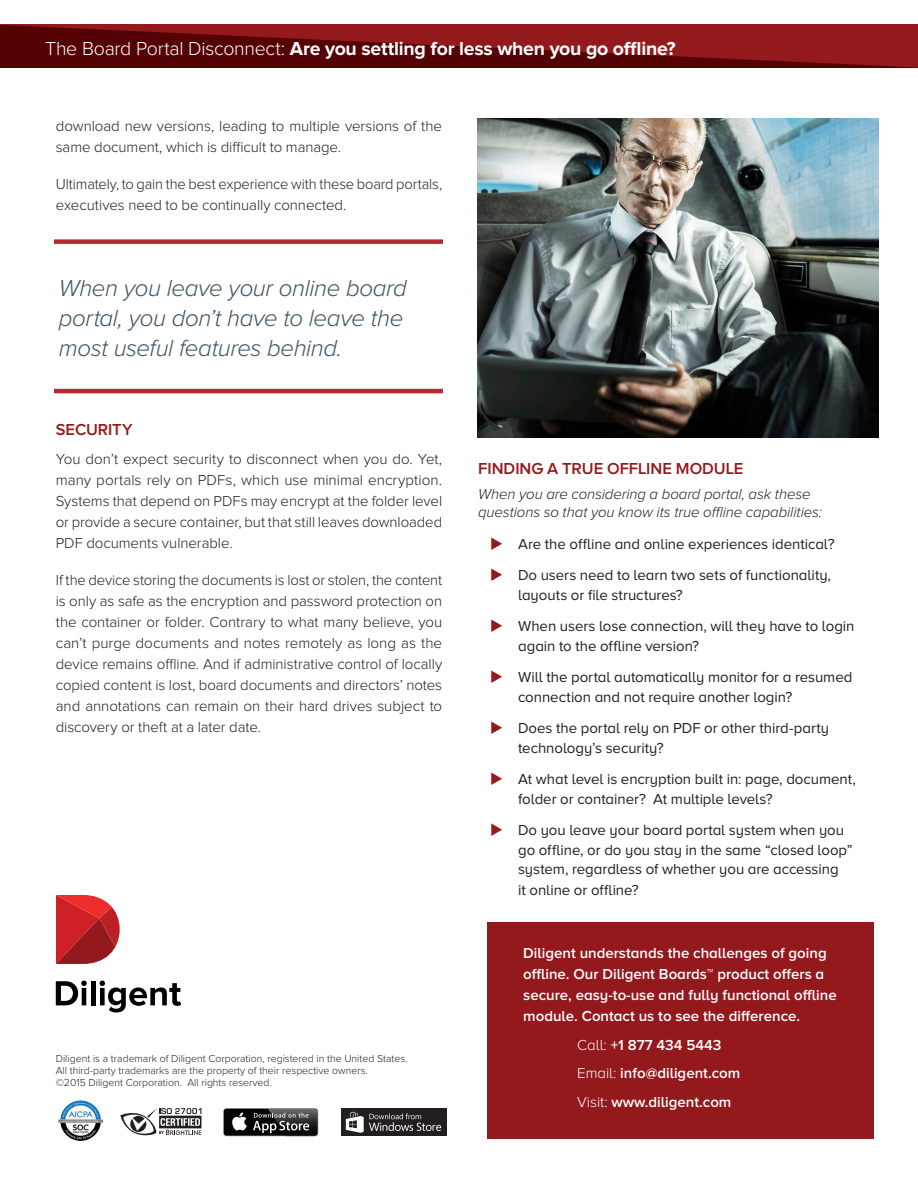
<style>
.page{position:relative;width:918px;height:1188px;background:#fff}
.page>*{position:absolute;margin:0;border:0;box-sizing:border-box;transform-origin:0 0}
.t1{font:italic 300 24px/30px "Proxima Nova";letter-spacing:-.02em;color:#3e5364}
.t2{font:700 19.5px "Proxima Nova";letter-spacing:-.015em;color:#fff}
.t3{font:600 16.5px "Proxima Nova A";color:#93191d}
.t4{font:300 15px/21px "Proxima Nova";letter-spacing:-.005em;color:#231f20}
.t5{font:15px/19.5px "Proxima Nova A";letter-spacing:-.005em;color:#231f20}
.t6{font:600 15px/21px "Proxima Nova A";color:#fff}
.t7{font:italic 300 15px/18px "Proxima Nova";letter-spacing:-.01em;color:#231f20}
.t8{font:300 10.5px/12px "Proxima Nova";color:#231f20}
.s1{font-weight:300}
.s2{color:#93191d}
</style>
<div class="page">
<div style="left:487px;top:922px;width:387px;height:216px;background:#93191d"></div>
<div style="left:223px;top:1108px;width:95px;height:28px;background:#717170;border-radius:3px"></div>
<div style="left:224px;top:1109px;width:94px;height:27px;background:#040503;border-radius:3px"></div>
<svg style="left:232px;top:1112px;width:15px;height:18px"></svg>
<img style="left:268px;top:1108px;width:49px;height:1px">
<img style="left:268px;top:1109px;width:50px;height:27px">
<svg style="left:253px;top:1113px;width:56px;height:20px"></svg>
<svg style="left:120px;top:1108px;width:81px;height:27px"></svg>
<div style="left:341px;top:1109px;width:106px;height:27px;background:#231f20"></div>
<svg style="left:346px;top:1111px;width:95px;height:22px"></svg>
<img style="left:58px;top:1100px;width:45px;height:41px">
<svg style="left:0;top:25px;width:918px;height:43px;background:#720d0f"></svg>
<svg style="left:56px;top:981px;width:31px;height:24px"></svg>
<hr style="left:91px;top:981px;width:4px;height:24px;background:#000">
<svg style="left:100px;top:981px;width:81px;height:32px"></svg>
<svg style="left:56px;top:895px;width:64px;height:69px;background:#c53b3f"></svg>
<div style="left:54px;top:239px;width:389px;height:5px;background:#b6282d"></div>
<hr style="left:54px;top:389px;width:389px;height:4px;background:#b6282d">
<img style="left:477px;top:119px;width:401px;height:318px">
<p class="t2" style="left:45px;top:37px;width:632px"><span class="s1">The Board Portal Disconnect:</span> Are you settling for less when you go offline?</p>
<p class="t4" style="left:56px;top:115px;width:388px">download new versions, leading to multiple versions of the same document, which is difficult to manage.</p>
<p class="t4" style="left:56px;top:174px;width:388px">Ultimately, to gain the best experience with these board portals, executives need to be continually connected.</p>
<p class="t1" style="left:59px;top:274px;width:350px">When you leave your online board portal, you don’t have to leave the most useful features behind.</p>
<p class="t3" style="left:56px;top:420px;width:78px">SECURITY</p>
<p class="t4" style="left:56px;top:448px;width:388px;text-align:justify">You don’t expect security to disconnect when you do. Yet, many portals rely on PDFs, which use minimal encryption.<br>Systems that depend on PDFs may encrypt at the folder level or provide a secure container, but that still leaves downloaded PDF documents vulnerable.</p>
<p class="t4" style="left:56px;top:570px;width:388px;text-align:justify">If the device storing the documents is lost or stolen, the content is only as safe as the encryption and password protection on the container or folder. Contrary to what many believe, you can’t purge documents and notes remotely as long as the device remains offline. And if administrative control of locally copied content is lost, board documents and directors’ notes and annotations can remain on their hard drives subject to discovery or theft at a later date.</p>
<p class="t8" style="left:56px;top:1053px;width:353px">Diligent is a trademark of Diligent Corporation, registered in the United States.<br>All third-party trademarks are the property of their respective owners.<br>©2015 Diligent Corporation. All rights reserved.</p>
<p class="t3" style="left:478px;top:459px;width:267px">FINDING A TRUE OFFLINE MODULE</p>
<p class="t7" style="left:478px;top:486px;width:345px">When you are considering a board portal, ask these questions so that you know its true offline capabilities:</p>
<p class="t5" style="left:490px;top:534px;width:346px"><span class="s2">◆</span> Are the offline and online experiences identical?</p>
<p class="t5" style="left:518px;top:565px;width:314px;text-indent:-28px"><span class="s2">◆</span> Do users need to learn two sets of functionality, layouts or file structures?</p>
<p class="t5" style="left:518px;top:616px;width:338px;text-indent:-28px"><span class="s2">◆</span> When users lose connection, will they have to login again to the offline version?</p>
<p class="t5" style="left:518px;top:667px;width:336px;text-indent:-28px"><span class="s2">◆</span> Will the portal automatically monitor for a resumed connection and not require another login?</p>
<p class="t5" style="left:518px;top:718px;width:312px;text-indent:-28px"><span class="s2">◆</span> Does the portal rely on PDF or other third-party technology’s security?</p>
<p class="t5" style="left:518px;top:769px;width:339px;text-indent:-28px"><span class="s2">◆</span> At what level is encryption built in: page, document, folder or container? At multiple levels?</p>
<p class="t5" style="left:518px;top:820px;width:336px;text-indent:-28px"><span class="s2">◆</span> Do you leave your board portal system when you go offline, or do you stay in the same “closed loop” system, regardless of whether you are accessing</p>
<p class="t5" style="left:518px;top:880px;width:122px">it online or offline?</p>
<p class="t6" style="left:523px;top:943px;width:315px">Diligent understands the challenges of going offline. Our Diligent Boards™ product offers a secure, easy-to-use and fully functional offline module. Contact us to see the difference.</p>
<p class="t6" style="left:577px;top:1034px;width:146px"><span class="s1">Call:</span> +1 877 434 5443</p>
<p class="t6" style="left:577px;top:1063px;width:165px"><span class="s1">Email:</span> info@diligent.com</p>
<p class="t6" style="left:577px;top:1091px;width:156px"><span class="s1">Visit:</span> www.diligent.com</p>
</div>
